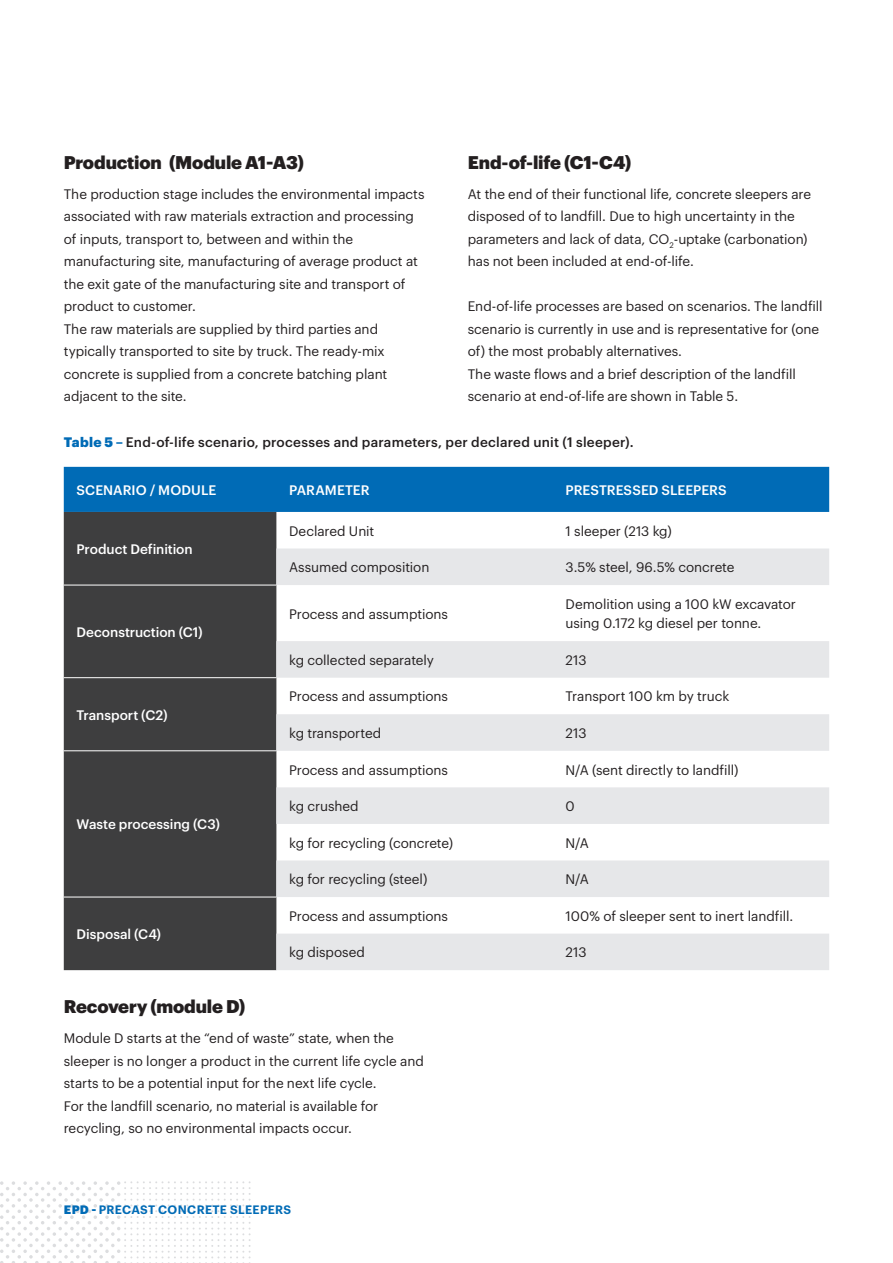
<style>
.page{position:relative;width:893px;height:1263px;background:#fff}
.page>*{position:absolute;margin:0;border:0;box-sizing:border-box;transform-origin:0 0}
.t1{font:900 18px "Graphik";letter-spacing:-.01em;color:#231f20}
.t2{font:13.5px/22.5px "Graphik";letter-spacing:-.005em;color:#231f20}
.t3{font:500 13.5px "Graphik";color:#fff}
.t4{font:500 13.5px "Graphik";letter-spacing:.02em;color:#231f20}
.t5{font:600 12px "Graphik";letter-spacing:.025em;color:#006bb6}
.s1{font-weight:900;color:#006bb6}
.s2{font-weight:900}
</style>
<div class="page">
<div style="left:64px;top:467px;width:765px;height:45px;background:#006bb6"></div>
<div style="left:64px;top:512px;width:212px;height:458px;background:#3e3e3f"></div>
<svg style="left:276px;top:548px;width:553px;height:422px;fill:#e6e7e9"></svg>
<hr style="left:64px;top:585px;width:212px;height:1px;background:#fff">
<hr style="left:64px;top:677px;width:212px;height:1px;background:#fff">
<hr style="left:64px;top:750px;width:212px;height:1px;background:#fff">
<hr style="left:64px;top:897px;width:212px;height:1px;background:#fff">
<svg style="left:0;top:1181px;width:251px;height:82px"></svg>
<h1 class="t1" style="left:64px;top:148px;width:242px">Production (Module A1-A3)</h1>
<p class="t2" style="left:64px;top:182px;width:362px">The production stage includes the environmental impacts associated with raw materials extraction and processing of inputs, transport to, between and within the manufacturing site, manufacturing of average product at the exit gate of the manufacturing site and transport of product to customer.<br>The raw materials are supplied by third parties and typically transported to site by truck. The ready-mix concrete is supplied from a concrete batching plant adjacent to the site.</p>
<h1 class="t1" style="left:468px;top:148px;width:165px">End-of-life (C1-C4)</h1>
<p class="t2" style="left:468px;top:182px;width:345px">At the end of their functional life, concrete sleepers are disposed of to landfill. Due to high uncertainty in the parameters and lack of data, CO<sub>2</sub>-uptake (carbonation) has not been included at end-of-life.</p>
<p class="t2" style="left:468px;top:294px;width:356px">End-of-life processes are based on scenarios. The landfill scenario is currently in use and is representative for (one of) the most probably alternatives.<br>The waste flows and a brief description of the landfill scenario at end-of-life are shown in Table 5.</p>
<p class="t4" style="left:64px;top:432px;width:571px"><span class="s1">Table 5 –</span> End-of-life scenario, processes and parameters, per declared unit (1 sleeper).</p>
<p class="t3" style="left:77px;top:480px;width:141px">SCENARIO / MODULE</p>
<p class="t3" style="left:289px;top:480px;width:82px">PARAMETER</p>
<p class="t3" style="left:566px;top:480px;width:163px">PRESTRESSED SLEEPERS</p>
<p class="t3" style="left:77px;top:539px;width:118px">Product Definition</p>
<p class="t3" style="left:77px;top:622px;width:128px">Deconstruction (C1)</p>
<p class="t3" style="left:77px;top:705px;width:93px">Transport (C2)</p>
<p class="t3" style="left:77px;top:814px;width:145px">Waste processing (C3)</p>
<p class="t3" style="left:77px;top:924px;width:86px">Disposal (C4)</p>
<h1 class="t1" style="left:64px;top:993px;width:183px">Recovery (module D)</h1>
<p class="t2" style="left:289px;top:518px;width:87px">Declared Unit</p>
<p class="t2" style="left:566px;top:518px;width:108px">1 sleeper (213 kg)</p>
<p class="t2" style="left:289px;top:555px;width:142px">Assumed composition</p>
<p class="t2" style="left:566px;top:555px;width:170px">3.5% steel, 96.5% concrete</p>
<p class="t2" style="left:289px;top:601px;width:160px">Process and assumptions</p>
<p class="t2" style="left:566px;top:593px;width:232px;line-height:19.5px">Demolition using a 100 kW excavator using 0.172 kg diesel per tonne.</p>
<p class="t2" style="left:289px;top:648px;width:146px">kg collected separately</p>
<p class="t2" style="left:566px;top:648px;width:23px">213</p>
<p class="t2" style="left:289px;top:684px;width:160px">Process and assumptions</p>
<p class="t2" style="left:566px;top:684px;width:165px">Transport 100 km by truck</p>
<p class="t2" style="left:289px;top:721px;width:94px">kg transported</p>
<p class="t2" style="left:566px;top:721px;width:23px">213</p>
<p class="t2" style="left:289px;top:757px;width:160px">Process and assumptions</p>
<p class="t2" style="left:566px;top:757px;width:174px">N/A (sent directly to landfill)</p>
<p class="t2" style="left:289px;top:794px;width:71px">kg crushed</p>
<p class="t2" style="left:566px;top:794px;width:11px">0</p>
<p class="t2" style="left:289px;top:830px;width:165px">kg for recycling (concrete)</p>
<p class="t2" style="left:566px;top:830px;width:25px">N/A</p>
<p class="t2" style="left:289px;top:867px;width:140px">kg for recycling (steel)</p>
<p class="t2" style="left:566px;top:867px;width:25px">N/A</p>
<p class="t2" style="left:289px;top:903px;width:160px">Process and assumptions</p>
<p class="t2" style="left:566px;top:903px;width:229px">100% of sleeper sent to inert landfill.</p>
<p class="t2" style="left:289px;top:940px;width:77px">kg disposed</p>
<p class="t2" style="left:566px;top:940px;width:23px">213</p>
<p class="t2" style="left:64px;top:1026px;width:362px">Module D starts at the “end of waste” state, when the sleeper is no longer a product in the current life cycle and starts to be a potential input for the next life cycle.<br>For the landfill scenario, no material is available for recycling, so no environmental impacts occur.</p>
<p class="t5" style="left:64px;top:1201px;width:229px"><span class="s2">EPD -</span> PRECAST CONCRETE SLEEPERS</p>
</div>
